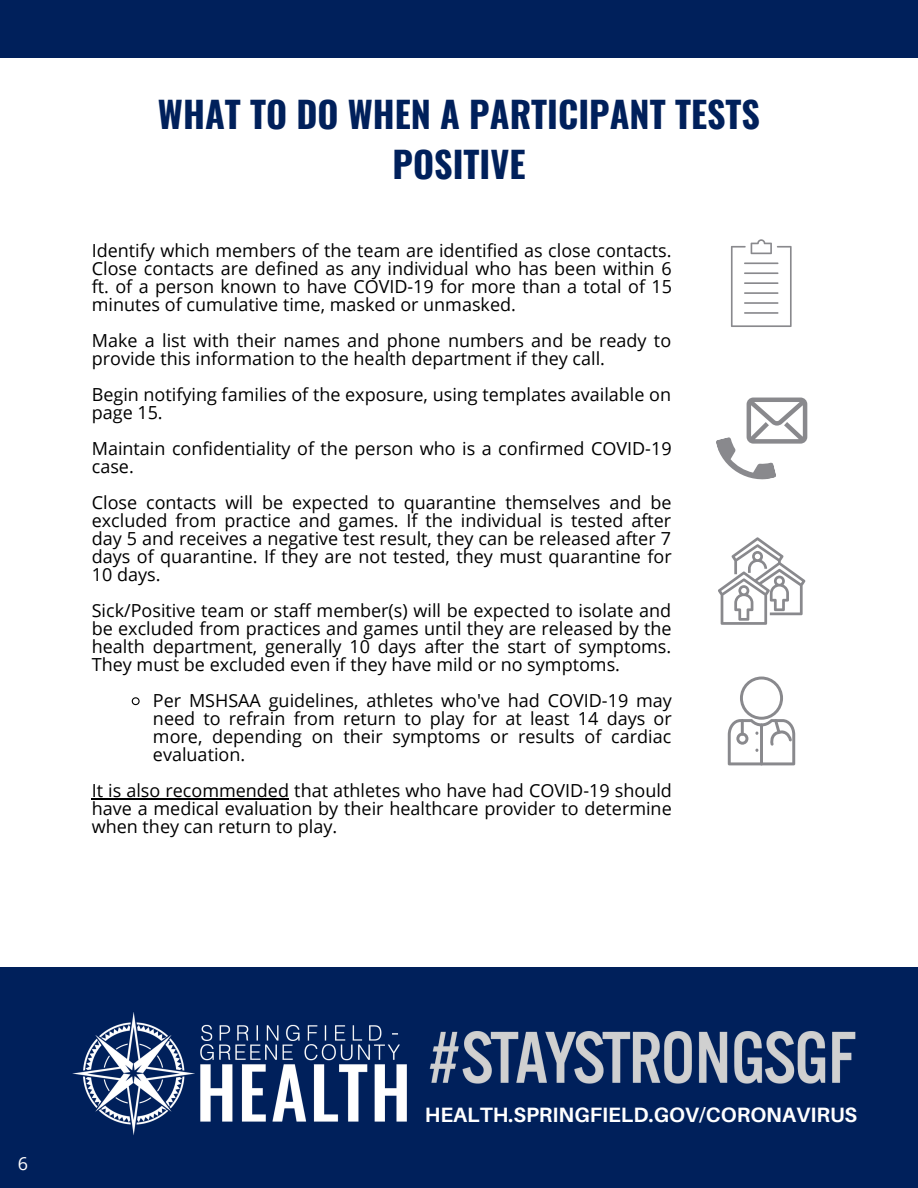
<style>
.page{position:relative;width:918px;height:1188px;background:#fff}
.page>*{position:absolute;margin:0;border:0;box-sizing:border-box;transform-origin:0 0}
.t1{font:700 36px/49.8px "Oswald";color:#00205b;text-align:center}
.t2{font:700 20.7px "Aileron";color:#fff}
.t3{font:18px/18px "Open Sans";color:#000;text-align:justify}
.t4{font:18px "Open Sans";color:#fff}
</style>
<div class="page">
<div style="left:0;top:0;width:918px;height:58px;background:#00205b"></div>
<div style="left:0;top:968px;width:918px;height:220px;background:#00205b"></div>
<img style="left:72px;top:1013px;width:335px;height:122px">
<img style="left:429px;top:1031px;width:427px;height:53px">
<svg style="left:131px;top:697px;width:9px;height:9px"></svg>
<hr style="left:92px;top:798px;width:197px;height:1px;background:#000">
<svg style="left:731px;top:239px;width:61px;height:88px"></svg>
<hr style="left:744px;top:262px;width:34px;height:2px;background:#89898d">
<hr style="left:744px;top:272px;width:34px;height:2px;background:#89898d">
<hr style="left:744px;top:282px;width:34px;height:2px;background:#89898d">
<hr style="left:744px;top:292px;width:34px;height:2px;background:#89898d">
<hr style="left:744px;top:302px;width:34px;height:2px;background:#89898d">
<hr style="left:744px;top:312px;width:34px;height:2px;background:#89898d">
<svg style="left:716px;top:398px;width:91px;height:82px"></svg>
<svg style="left:728px;top:677px;width:67px;height:88px"></svg>
<svg style="left:718px;top:537px;width:88px;height:88px"></svg>
<h1 class="t1" style="left:158px;top:88px;width:604px">WHAT TO DO WHEN A PARTICIPANT TESTS<br>POSITIVE</h1>
<p class="t3" style="left:92px;top:241px;width:582px">Identify which members of the team are identified as close contacts.<br>Close contacts are defined as any individual who has been within 6 ft. of a person known to have COVID-19 for more than a total of 15 minutes of cumulative time, masked or unmasked.</p>
<p class="t3" style="left:92px;top:331px;width:581px">Make a list with their names and phone numbers and be ready to provide this information to the health department if they call.</p>
<p class="t3" style="left:92px;top:385px;width:581px">Begin notifying families of the exposure, using templates available on page 15.</p>
<p class="t3" style="left:92px;top:439px;width:581px">Maintain confidentiality of the person who is a confirmed COVID-19 case.</p>
<p class="t3" style="left:92px;top:493px;width:582px">Close contacts will be expected to quarantine themselves and be excluded from practice and games. If the individual is tested after day 5 and receives a negative test result, they can be released after 7 days of quarantine. If they are not tested, they must quarantine for 10 days.</p>
<p class="t3" style="left:92px;top:601px;width:581px">Sick/Positive team or staff member(s) will be expected to isolate and be excluded from practices and games until they are released by the health department, generally 10 days after the start of symptoms.<br>They must be excluded even if they have mild or no symptoms.</p>
<p class="t3" style="left:153px;top:691px;width:520px">Per MSHSAA guidelines, athletes who've had COVID-19 may need to refrain from return to play for at least 14 days or more, depending on their symptoms or results of cardiac evaluation.</p>
<p class="t3" style="left:92px;top:781px;width:582px">It is also recommended that athletes who have had COVID-19 should have a medical evaluation by their healthcare provider to determine when they can return to play.</p>
<p class="t4" style="left:18px;top:1151px;width:12px">6</p>
<p class="t2" style="left:425px;top:1102px;width:434px">HEALTH.SPRINGFIELD.GOV/CORONAVIRUS</p>
</div>
